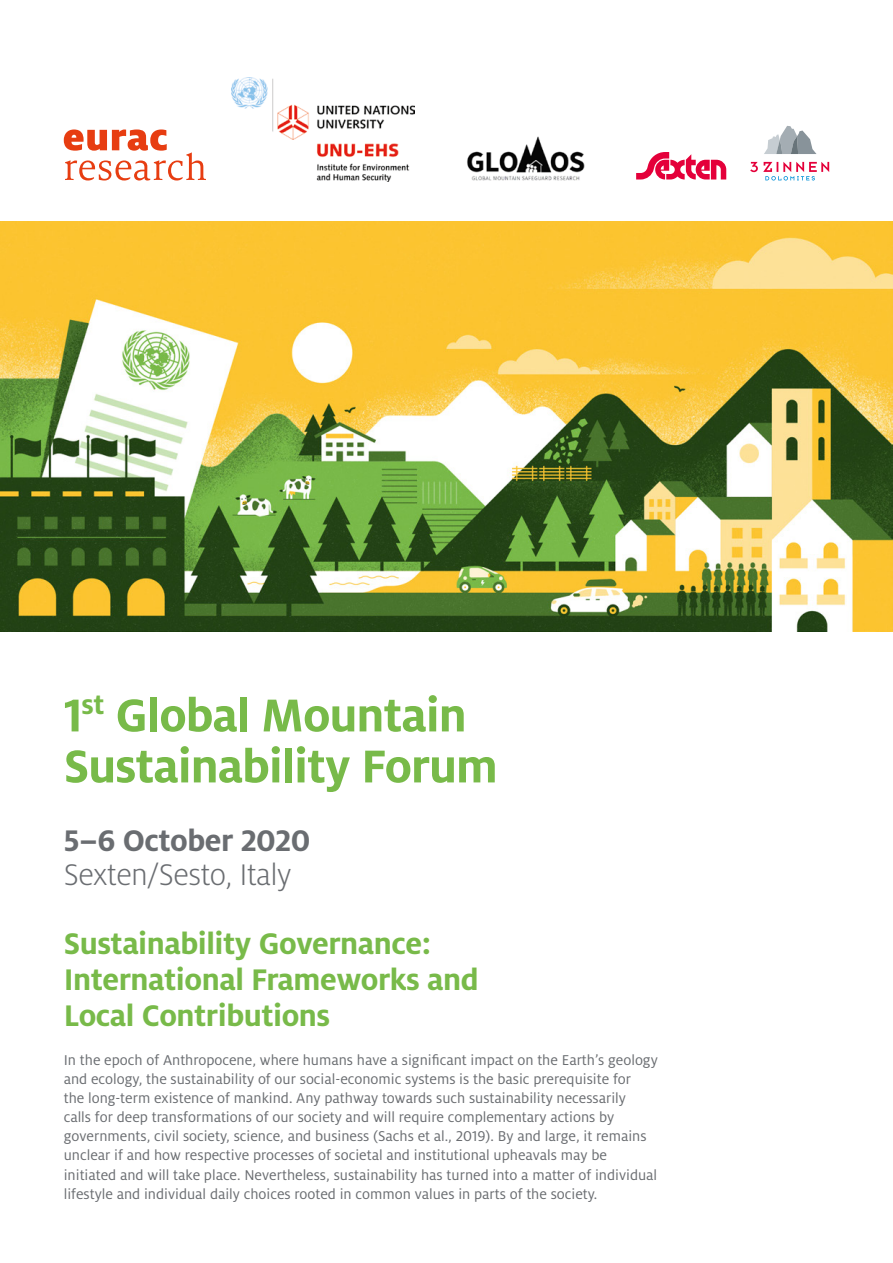
<style>
.page{position:relative;width:893px;height:1263px;background:#fff}
.page>*{position:absolute;margin:0;border:0;box-sizing:border-box;transform-origin:0 0}
.t1{font:700 51px/51px "Milo Pro";letter-spacing:-.02em;color:#78ba49}
.t2{font:700 33px/36px "Milo Pro";letter-spacing:-.015em;color:#78ba49}
.t3{font:300 33px "Milo Pro";letter-spacing:-.015em;color:#6a6d71}
.t4{font:700 33px "Milo Pro";letter-spacing:-.015em;color:#6a6d71}
.t5{font:15.75px/19.2px "Milo Pro";color:#6a6d71}
</style>
<div class="page">
<img style="left:0;top:221px;width:893px;height:410px">
<svg style="left:64px;top:129px;width:142px;height:51px"></svg>
<img style="left:467px;top:136px;width:118px;height:45px">
<svg style="left:636px;top:152px;width:90px;height:28px"></svg>
<svg style="left:750px;top:162px;width:79px;height:18px"></svg>
<svg style="left:764px;top:126px;width:52px;height:28px"></svg>
<img style="left:232px;top:78px;width:182px;height:104px">
<h1 class="t1" style="left:64px;top:690px;width:435px">1<sup>st</sup> Global Mountain<br>Sustainability Forum</h1>
<h2 class="t4" style="left:64px;top:821px;width:248px">5–6 October 2020</h2>
<h2 class="t3" style="left:64px;top:856px;width:229px">Sexten/Sesto, Italy</h2>
<h2 class="t2" style="left:64px;top:926px;width:416px">Sustainability Governance:<br>International Frameworks and<br>Local Contributions</h2>
<p class="t5" style="left:64px;top:1050px;width:595px">In the epoch of Anthropocene, where humans have a significant impact on the Earth’s geology and ecology, the sustainability of our social-economic systems is the basic prerequisite for<br>the long-term existence of mankind. Any pathway towards such sustainability necessarily<br>calls for deep transformations of our society and will require complementary actions by governments, civil society, science, and business (Sachs et al., 2019). By and large, it remains unclear if and how respective processes of societal and institutional upheavals may be initiated and will take place. Nevertheless, sustainability has turned into a matter of individual lifestyle and individual daily choices rooted in common values in parts of the society.</p>
</div>
